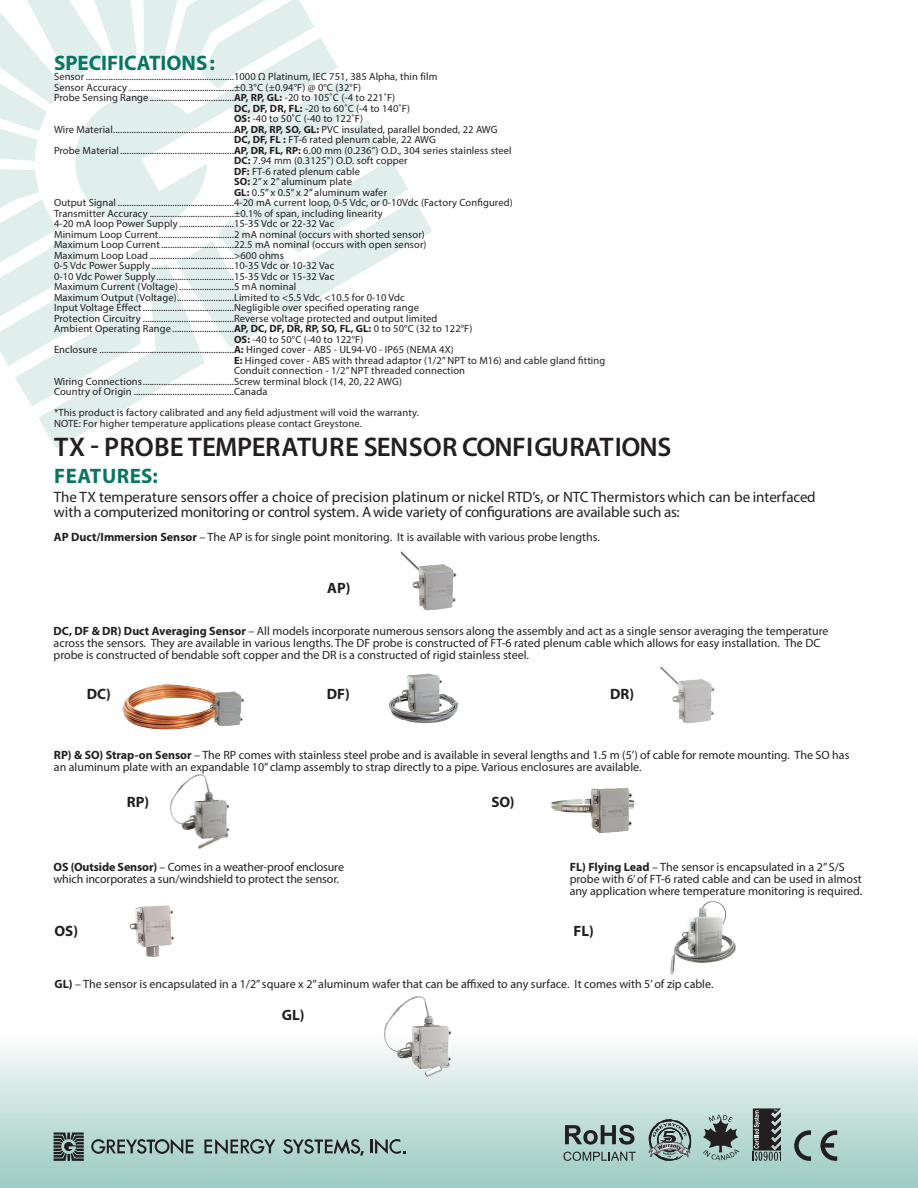
<style>
.page{position:relative;width:918px;height:1188px;background:#fff}
.page>*{position:absolute;margin:0;border:0;box-sizing:border-box;transform-origin:0 0}
.t1{font:600 27px "Myriad Pro";letter-spacing:-.015em;color:#231f20}
.t2{font:700 21px "Myriad Pro";color:#0b7564}
.t3{font:700 21px "Myriad Pro";letter-spacing:.025em;color:#0b7564}
.t4{font:15px/15px "Myriad Pro";color:#231f20}
.t5{font:700 15px "Myriad Pro";color:#231f20}
.t6{font:12px/12px "Myriad Pro";color:#231f20}
.t7{font:10.5px "Myriad Pro";letter-spacing:.01em;color:#231f20}
.s1{font-weight:700}
</style>
<div class="page">
<div style="left:0;top:1031px;width:918px;height:157px;background:linear-gradient(to bottom,#fdfdfd,#99cac1)"></div>
<svg style="left:0;top:0;width:432px;height:448px"></svg>
<svg style="left:66px;top:37px;width:272px;height:199px;fill:#e0efec"></svg>
<svg style="left:204px;top:1139px;width:71px;height:15px"></svg>
<svg style="left:91px;top:1139px;width:102px;height:15px;background:#7b8f8b"></svg>
<svg style="left:54px;top:1132px;width:30px;height:29px"></svg>
<svg style="left:283px;top:1139px;width:81px;height:17px"></svg>
<svg style="left:370px;top:1139px;width:35px;height:15px"></svg>
<svg style="left:564px;top:1152px;width:72px;height:9px"></svg>
<svg style="left:565px;top:1125px;width:69px;height:20px"></svg>
<svg style="left:649px;top:1119px;width:42px;height:42px;background:#849592"></svg>
<svg style="left:703px;top:1115px;width:37px;height:45px;background:#7d8f8c"></svg>
<svg style="left:794px;top:1130px;width:17px;height:31px"></svg>
<svg style="left:820px;top:1130px;width:17px;height:31px"></svg>
<svg style="left:753px;top:1108px;width:28px;height:54px;background:#545b5a"></svg>
<img style="left:402px;top:552px;width:55px;height:59px">
<img style="left:122px;top:684px;width:122px;height:46px">
<img style="left:388px;top:673px;width:72px;height:50px">
<img style="left:660px;top:667px;width:55px;height:57px">
<img style="left:169px;top:774px;width:61px;height:76px">
<img style="left:551px;top:788px;width:84px;height:45px">
<img style="left:129px;top:905px;width:45px;height:52px">
<img style="left:670px;top:901px;width:66px;height:74px">
<img style="left:375px;top:996px;width:98px;height:92px">
<p class="t2" style="left:54px;top:49px;width:162px">SPECIFICATIONS:</p>
<p class="t7" style="left:54px;top:70px;width:385px">Sensor.................................................................1000 Ω Platinum, IEC 751, 385 Alpha, thin film</p>
<p class="t7" style="left:54px;top:81px;width:309px">Sensor Accuracy ..............................................±0.3°C (±0.94°F) @ 0°C (32°F)</p>
<p class="t7" style="left:54px;top:91px;width:343px">Probe Sensing Range.....................................<span class="s1">AP, RP, GL:</span> -20 to 105˚C (-4 to 221˚F)</p>
<p class="t7" style="left:234px;top:102px;width:178px"><span class="s1">DC, DF, DR, FL:</span> -20 to 60˚C (-4 to 140˚F)</p>
<p class="t7" style="left:234px;top:112px;width:131px"><span class="s1">OS:</span> -40 to 50˚C (-40 to 122˚F)</p>
<p class="t7" style="left:54px;top:123px;width:445px">Wire Material.....................................................<span class="s1">AP, DR, RP, SO, GL:</span> PVC insulated, parallel bonded, 22 AWG</p>
<p class="t7" style="left:234px;top:133px;width:204px"><span class="s1">DC, DF, FL :</span> FT-6 rated plenum cable, 22 AWG</p>
<p class="t7" style="left:54px;top:144px;width:459px">Probe Material..................................................<span class="s1">AP, DR, FL, RP:</span> 6.00 mm (0.236”) O.D., 304 series stainless steel</p>
<p class="t7" style="left:234px;top:154px;width:175px"><span class="s1">DC:</span> 7.94 mm (0.3125”) O.D. soft copper</p>
<p class="t7" style="left:234px;top:165px;width:127px"><span class="s1">DF:</span> FT-6 rated plenum cable</p>
<p class="t7" style="left:234px;top:175px;width:119px"><span class="s1">SO:</span> 2” x 2” aluminum plate</p>
<p class="t7" style="left:234px;top:186px;width:155px"><span class="s1">GL:</span> 0.5” x 0.5” x 2” aluminum wafer</p>
<p class="t7" style="left:54px;top:196px;width:460px">Output Signal ...................................................4-20 mA current loop, 0-5 Vdc, or 0-10Vdc (Factory Configured)</p>
<p class="t7" style="left:54px;top:207px;width:330px">Transmitter Accuracy .....................................±0.1% of span, including linearity</p>
<p class="t7" style="left:54px;top:217px;width:282px">4-20 mA loop Power Supply ........................15-35 Vdc or 22-32 Vac</p>
<p class="t7" style="left:54px;top:228px;width:372px">Minimum Loop Current.................................2 mA nominal (occurs with shorted sensor)</p>
<p class="t7" style="left:54px;top:238px;width:374px">Maximum Loop Current................................22.5 mA nominal (occurs with open sensor)</p>
<p class="t7" style="left:54px;top:249px;width:231px">Maximum Loop Load .....................................&gt;600 ohms</p>
<p class="t7" style="left:54px;top:259px;width:282px">0-5 Vdc Power Supply ....................................10-35 Vdc or 10-32 Vac</p>
<p class="t7" style="left:54px;top:270px;width:282px">0-10 Vdc Power Supply..................................15-35 Vdc or 15-32 Vac</p>
<p class="t7" style="left:54px;top:280px;width:244px">Maximum Current (Voltage)........................5 mA nominal</p>
<p class="t7" style="left:54px;top:291px;width:352px">Maximum Output (Voltage).........................Limited to &lt;5.5 Vdc, &lt;10.5 for 0-10 Vdc</p>
<p class="t7" style="left:54px;top:301px;width:366px">Input Voltage Effect........................................Negligible over specified operating range</p>
<p class="t7" style="left:54px;top:312px;width:385px">Protection Circuitry ........................................Reverse voltage protected and output limited</p>
<p class="t7" style="left:54px;top:322px;width:420px">Ambient Operating Range...........................<span class="s1">AP, DC, DF, DR, RP, SO, FL, GL:</span> 0 to 50°C (32 to 122°F)</p>
<p class="t7" style="left:234px;top:333px;width:131px"><span class="s1">OS:</span> -40 to 50°C (-40 to 122°F)</p>
<p class="t7" style="left:54px;top:343px;width:401px">Enclosure ...........................................................<span class="s1">A:</span> Hinged cover - ABS - UL94-V0 - IP65 (NEMA 4X)</p>
<p class="t7" style="left:234px;top:354px;width:373px"><span class="s1">E:</span> Hinged cover - ABS with thread adaptor (1/2” NPT to M16) and cable gland fitting</p>
<p class="t7" style="left:234px;top:364px;width:233px">Conduit connection - 1/2” NPT threaded connection</p>
<p class="t7" style="left:54px;top:375px;width:350px">Wiring Connections........................................Screw terminal block (14, 20, 22 AWG)</p>
<p class="t7" style="left:54px;top:385px;width:215px">Country of Origin ............................................Canada</p>
<p class="t7" style="left:54px;top:406px;width:366px">*This product is factory calibrated and any field adjustment will void the warranty.</p>
<p class="t7" style="left:54px;top:417px;width:309px">NOTE: For higher temperature applications please contact Greystone.</p>
<p class="t1" style="left:54px;top:430px;width:619px">TX - PROBE TEMPERATURE SENSOR CONFIGURATIONS</p>
<p class="t3" style="left:54px;top:462px;width:105px">FEATURES:</p>
<p class="t4" style="left:54px;top:489px;width:763px">The TX temperature sensors offer a choice of precision platinum or nickel RTD’s, or NTC Thermistors which can be interfaced with a computerized monitoring or control system. A wide variety of configurations are available such as:</p>
<p class="t6" style="left:54px;top:531px;width:548px"><span class="s1">AP Duct/Immersion Sensor</span> – The AP is for single point monitoring. It is available with various probe lengths.</p>
<p class="t5" style="left:327px;top:578px;width:25px">AP)</p>
<p class="t6" style="left:54px;top:624px;width:777px"><span class="s1">DC, DF &amp; DR) Duct Averaging Sensor</span> – All models incorporate numerous sensors along the assembly and act as a single sensor averaging the temperature across the sensors. They are available in various lengths. The DF probe is constructed of FT-6 rated plenum cable which allows for easy installation. The DC probe is constructed of bendable soft copper and the DR is a constructed of rigid stainless steel.</p>
<p class="t5" style="left:87px;top:684px;width:26px">DC)</p>
<p class="t5" style="left:327px;top:684px;width:25px">DF)</p>
<p class="t5" style="left:610px;top:684px;width:26px">DR)</p>
<p class="t6" style="left:54px;top:749px;width:797px"><span class="s1">RP) &amp; SO) Strap-on Sensor</span> – The RP comes with stainless steel probe and is available in several lengths and 1.5 m (5’) of cable for remote mounting. The SO has an aluminum plate with an expandable 10” clamp assembly to strap directly to a pipe. Various enclosures are available.</p>
<p class="t5" style="left:127px;top:793px;width:24px">RP)</p>
<p class="t5" style="left:491px;top:793px;width:25px">SO)</p>
<p class="t6" style="left:54px;top:861px;width:292px"><span class="s1">OS (Outside Sensor)</span> – Comes in a weather-proof enclosure which incorporates a sun/windshield to protect the sensor.</p>
<p class="t5" style="left:55px;top:921px;width:25px">OS)</p>
<p class="t5" style="left:574px;top:921px;width:22px">FL)</p>
<p class="t6" style="left:570px;top:861px;width:294px"><span class="s1">FL) Flying Lead</span> – The sensor is encapsulated in a 2” S/S probe with 6’ of FT-6 rated cable and can be used in almost any application where temperature monitoring is required.</p>
<p class="t6" style="left:55px;top:978px;width:660px"><span class="s1">GL)</span> – The sensor is encapsulated in a 1/2” square x 2” aluminum wafer that can be affixed to any surface. It comes with 5’ of zip cable.</p>
<p class="t5" style="left:282px;top:1005px;width:24px">GL)</p>
</div>
